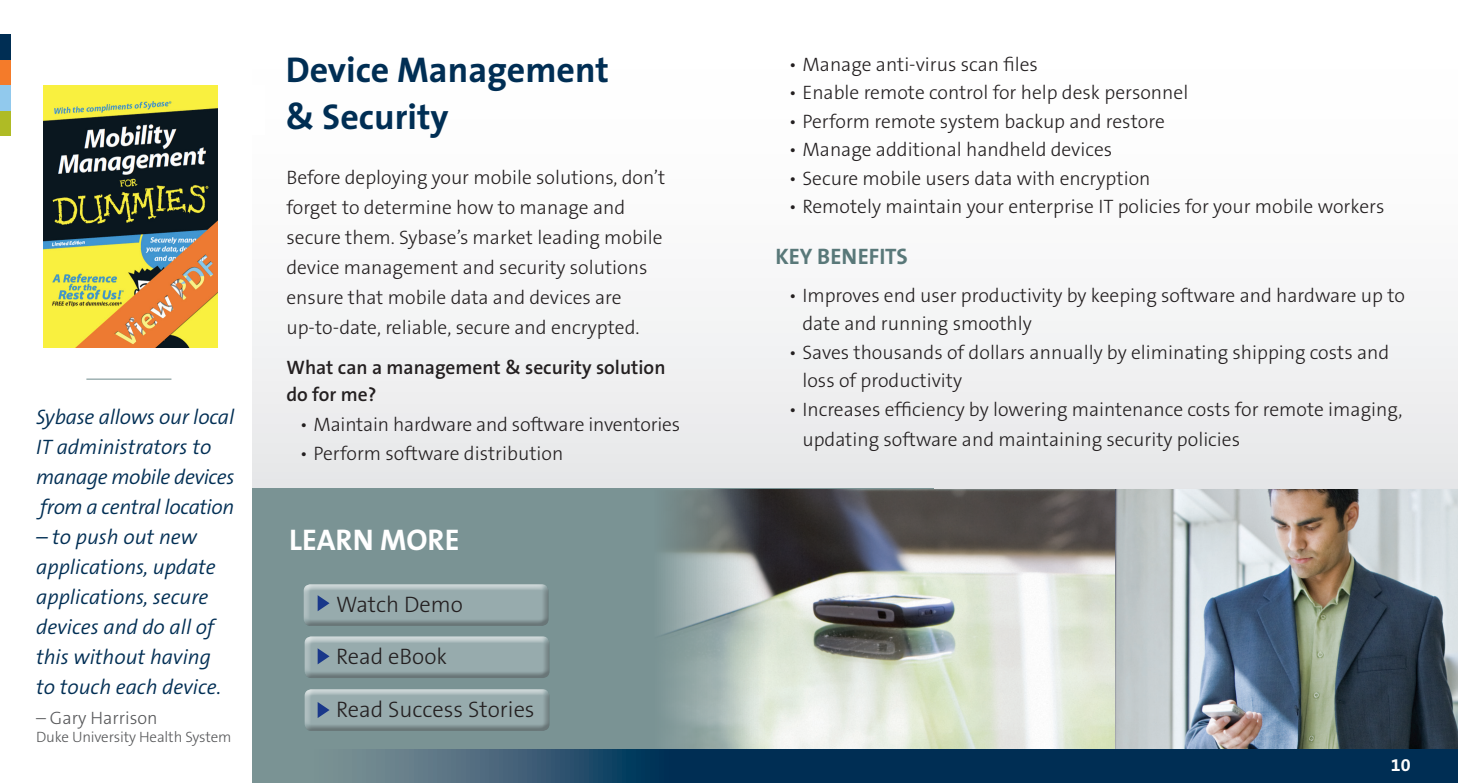
<style>
.page{position:relative;width:1458px;height:783px;background:#fff}
.page>*{position:absolute;margin:0;border:0;box-sizing:border-box;transform-origin:0 0}
.t1{font:700 36px/46.5px "The Sans";color:#002e54}
.t2{font:700 30px "The Sans B7";color:#fff}
.t3{font:300 22.5px "The Sans B3";color:#231f20}
.t4{font:700 22.5px "The Sans B7";color:#597879}
.t5{font:italic 300 21px/30px "The Sans B4";color:#002e54}
.t6{font:300 19.5px/30px "The Sans B3";color:#231f20}
.t7{font:600 19.5px/27px "The Sans B6";color:#231f20}
.t8{font:300 18px "The Sans B3";color:#57585a}
.t9{font:700 18px "The Sans B7";color:#fff}
.t10{font:300 15px "The Sans B3";letter-spacing:-.01em;color:#57585a}
</style>
<div class="page">
<div style="left:252px;top:307px;width:1205px;height:183px;background:#eeeeef"></div>
<img style="left:1115px;top:490px;width:343px;height:259px">
<div style="left:252px;top:488px;width:682px;height:282px;background:#7a9394"></div>
<img style="left:663px;top:489px;width:452px;height:260px">
<div style="left:304px;top:687px;width:247px;height:40px;background:#fff;opacity:.75"></div>
<div style="left:304px;top:690px;width:247px;height:42px;background:#231f20;opacity:.35"></div>
<div style="left:0;top:110px;width:11px;height:26px;background:#afbb25"></div>
<div style="left:0;top:85px;width:11px;height:25px;background:#91c9ed"></div>
<div style="left:0;top:60px;width:11px;height:25px;background:#f47b2a"></div>
<div style="left:0;top:34px;width:11px;height:26px;background:#002e54"></div>
<svg style="left:318px;top:702px;width:12px;height:16px"></svg>
<div style="left:303px;top:582px;width:247px;height:40px;background:#fff;opacity:.75"></div>
<div style="left:303px;top:585px;width:247px;height:42px;background:#231f20;opacity:.35"></div>
<div style="left:304px;top:634px;width:247px;height:40px;background:#fff;opacity:.75"></div>
<div style="left:304px;top:637px;width:247px;height:42px;background:#231f20;opacity:.35"></div>
<svg style="left:318px;top:595px;width:12px;height:16px"></svg>
<svg style="left:318px;top:648px;width:12px;height:16px"></svg>
<img style="left:43px;top:86px;width:175px;height:261px">
<hr style="left:86px;top:378px;width:85px;height:2px;background:#9eb1b2">
<svg style="left:252px;top:749px;width:1206px;height:34px;background:#1a4362"></svg>
<p class="t5" style="left:36px;top:403px;width:200px">Sybase allows our local<br>IT administrators to manage mobile devices from a central location</p>
<p class="t5" style="left:36px;top:523px;width:187px">– to push out new applications, update applications, secure devices and do all of this without having to touch each device.</p>
<p class="t8" style="left:36px;top:709px;width:123px">– Gary Harrison</p>
<p class="t10" style="left:36px;top:729px;width:197px">Duke University H ealth System</p>
<h1 class="t1" style="left:286px;top:46px;width:325px">Device Management &amp; Security</h1>
<p class="t6" style="left:286px;top:163px;width:381px">Before deploying your mobile solutions, don’t forget to determine how to manage and secure them. Sybase’s market leading mobile device management and security solutions ensure that mobile data and devices are up-to-date, reliable, secure and encrypted.</p>
<p class="t7" style="left:286px;top:355px;width:381px">What can a management &amp; security solution do for me?</p>
<p class="t6" style="left:300px;top:410px;width:382px">• Maintain hardware and software inventories</p>
<p class="t6" style="left:300px;top:439px;width:265px">• Perform software distribution</p>
<h2 class="t2" style="left:289px;top:524px;width:172px">LEARN MORE</h2>
<p class="t3" style="left:336px;top:592px;width:128px">Watch Demo</p>
<p class="t3" style="left:336px;top:645px;width:112px">Read eBook</p>
<p class="t3" style="left:336px;top:697px;width:200px">Read Success Stories</p>
<p class="t6" style="left:789px;top:50px;width:251px">• Manage anti-virus scan files</p>
<p class="t6" style="left:789px;top:78px;width:401px">• E nable remote control for help desk personnel</p>
<p class="t6" style="left:789px;top:107px;width:377px">• Perform remote system backup and restore</p>
<p class="t6" style="left:789px;top:135px;width:325px">• Manage additional handheld devices</p>
<p class="t6" style="left:789px;top:164px;width:363px">• Secure mobile users data with encryption</p>
<p class="t6" style="left:789px;top:192px;width:597px">• Remotely maintain your enterprise IT policies for your mobile workers</p>
<p class="t4" style="left:775px;top:245px;width:134px">KEY BENEFITS</p>
<p class="t6" style="left:802px;top:282px;width:604px;line-height:28.5px;text-indent:-13px">• I mproves end user productivity by keeping software and hardware up to date and running smoothly</p>
<p class="t6" style="left:802px;top:339px;width:588px;line-height:28.5px;text-indent:-13px">• Saves thousands of dollars annually by eliminating shipping costs and loss of productivity</p>
<p class="t6" style="left:802px;top:395px;width:602px;text-indent:-13px">• I ncreases efficiency by lowering maintenance costs for remote imaging, updating software and maintaining security policies</p>
<p class="t9" style="left:1391px;top:755px;width:21px">10</p>
</div>
